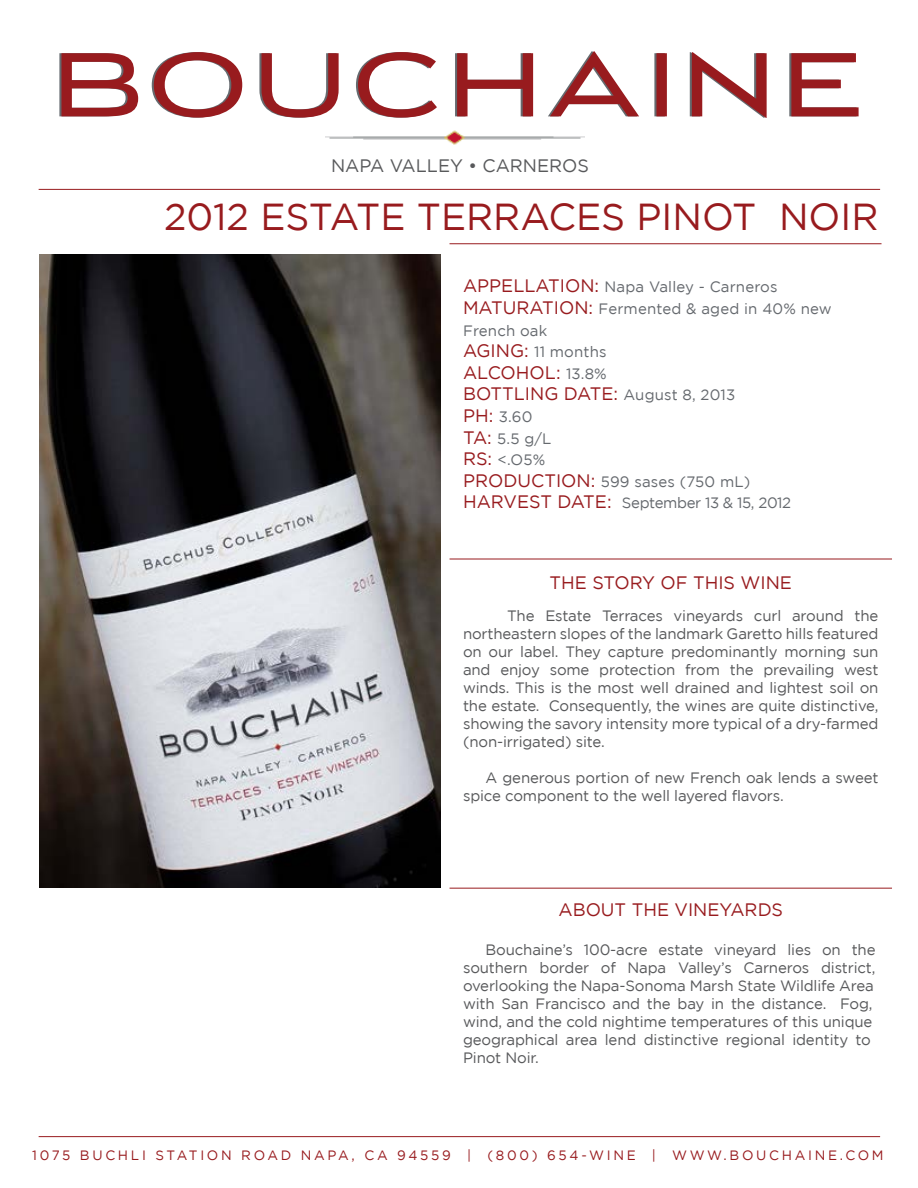
<style>
.page{position:relative;width:918px;height:1188px;background:#fff}
.page>*{position:absolute;margin:0;border:0;box-sizing:border-box;transform-origin:0 0}
.t1{font:37.5px "Gotham";color:#981b1e}
.t2{font:18px/21.6px "Gotham";color:#981b1e}
.t3{font:18px "Gotham";color:#58595b}
.t4{font:15px/18px "Gotham";letter-spacing:-.01em;color:#58595b}
.t5{font:15px/21.6px "Gotham";letter-spacing:.01em;color:#65696e}
.t6{font:15px/21.6px "Gotham";letter-spacing:-.025em;color:#65696e}
.t7{font:13.5px "Gotham";letter-spacing:.2em;color:#981b1e}
.s1{font-size:18px;color:#981b1e}
.s2{font-size:15px;color:#65696e}
</style>
<div class="page">
<hr style="left:450px;top:243px;width:432px;height:1px;background:#981b1e">
<hr style="left:450px;top:559px;width:442px;height:1px;background:#981b1e">
<hr style="left:450px;top:888px;width:442px;height:1px;background:#981b1e">
<hr style="left:43px;top:887px;width:391px;height:1px;background:#981b1e">
<svg style="left:61px;top:51px;width:798px;height:67px"></svg>
<img style="left:326px;top:130px;width:259px;height:15px">
<hr style="left:39px;top:189px;width:841px;height:1px;background:#981b1e">
<hr style="left:39px;top:1136px;width:841px;height:1px;background:#981b1e">
<img style="left:40px;top:255px;width:401px;height:632px">
<p class="t3" style="left:331px;top:155px;width:259px">NAPA VALLEY • CARNEROS</p>
<h1 class="t1" style="left:164px;top:196px;width:716px">2012 ESTATE TERRACES PINOT NOIR</h1>
<p class="t5" style="left:463px;top:276px;width:370px"><span class="s1">APPELLATION:</span> Napa Valley - Carneros<br><span class="s1">MATURATION:</span> Fermented &amp; aged in 40% new<br>French oak<br><span class="s1">AGING:</span> 11 months</p>
<p class="t2" style="left:463px;top:361px;width:274px">ALCOHOL: <span class="s2">13.8%<br></span>BOTTLING DATE: <span class="s2">August 8, 2013</span></p>
<p class="t6" style="left:463px;top:406px;width:330px"><span class="s1">PH:</span> 3.60<br><span class="s1">TA:</span> 5.5 g/L<br><span class="s1">RS:</span> &lt;.O5%<br><span class="s1">PRODUCTION:</span> 599 sases (750 mL)<br><span class="s1">HARVEST DATE:</span> September 13 &amp; 15, 2012</p>
<p class="t2" style="left:550px;top:572px;width:244px">THE STORY OF THIS WINE</p>
<p class="t4" style="left:463px;top:607px;width:417px;text-align:justify;text-indent:44px">The Estate Terraces vineyards curl around the northeastern slopes of the landmark Garetto hills featured on our label. They capture predominantly morning sun and enjoy some protection from the prevailing west winds. This is the most well drained and lightest soil on the estate. Consequently, the wines are quite distinctive, showing the savory intensity more typical of a dry-farmed (non-irrigated) site.</p>
<p class="t4" style="left:463px;top:769px;width:417px;text-indent:22px">A generous portion of new French oak lends a sweet spice component to the well layered flavors.</p>
<p class="t2" style="left:558px;top:899px;width:226px">ABOUT THE VINEYARDS</p>
<p class="t4" style="left:463px;top:940px;width:414px;text-indent:22px">Bouchaine’s 100-acre estate vineyard lies on the southern border of Napa Valley’s Carneros district, overlooking the Napa-Sonoma Marsh State Wildlife Area with San Francisco and the bay in the distance. Fog, wind, and the cold nightime temperatures of this unique geographical area lend distinctive regional identity to Pinot Noir.</p>
<p class="t7" style="left:32px;top:1148px;width:853px">1075 BUCHLI STATION ROAD NAPA, CA 94559 | (800) 654-WINE | WWW.BOUCHAINE.COM</p>
</div>
